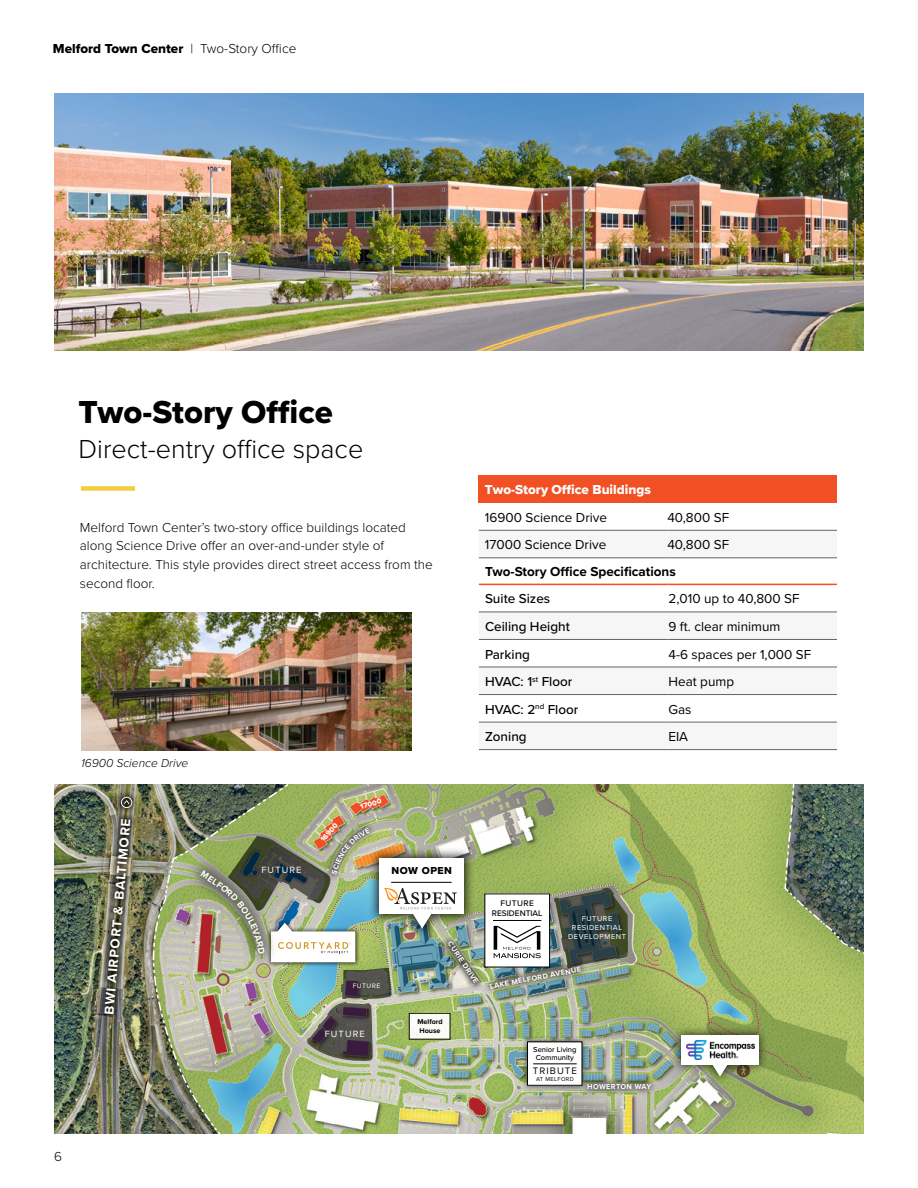
<style>
.page{position:relative;width:918px;height:1188px;background:#fff}
.page>*{position:absolute;margin:0;border:0;box-sizing:border-box;transform-origin:0 0}
.t1{font:33px "Proxima Nova Extrabld";color:#000}
.t2{font:300 27px "Proxima Nova";color:#000}
.t3{font:300 13.5px/18.8px "Proxima Nova";color:#000}
.t4{font:13.5px "Proxima Nova";color:#000}
.t5{font:500 13.5px "Proxima Nova";color:#000}
.t6{font:13.5px "Proxima Nova Extrabld";color:#000}
.t7{font:700 13.5px "Proxima Nova";color:#000}
.t8{font:13.5px "Proxima Nova Extrabld";color:#fff}
.t9{font:700 13.5px "Proxima Nova";color:#fff}
.t10{font:italic 300 12px "Proxima Nova";color:#000}
.t11{font:10.5px "Proxima Nova Extrabld";letter-spacing:.05em;color:#000}
.t12{font:9.75px "Proxima Nova";letter-spacing:.11em;color:#000}
.t13{font:9.3px "Proxima Nova";letter-spacing:.12em;color:#fff}
.t14{font:500 8.4px/10.1px "Proxima Nova";color:#000;text-align:center}
.t15{font:700 7.5px "Proxima Nova";color:#fff}
.t16{font:7.5px/9px "Proxima Nova";letter-spacing:.075em;color:#fff;text-align:center}
.t17{font:500 7.5px/8.1px "Proxima Nova";color:#000;text-align:center}
.t18{font:7.5px "Proxima Nova Extrabld";color:#fff}
.t19{font:700 7.2px/8.7px "Proxima Nova";color:#000}
.t20{font:6.75px "Proxima Nova";color:#fff}
.t21{font:5.85px "Proxima Nova";letter-spacing:.06em;color:#000}
.s1{font-family:"Proxima Nova";font-weight:300}
</style>
<div class="page">
<div style="left:479px;top:475px;width:358px;height:28px;background:#f05023"></div>
<svg style="left:479px;top:557px;width:358px;height:1px"></svg>
<hr style="left:479px;top:530px;width:188px;height:1px;background:#636466">
<hr style="left:667px;top:530px;width:170px;height:1px;background:#636466">
<hr style="left:479px;top:558px;width:188px;height:1px;background:#636466">
<hr style="left:667px;top:558px;width:170px;height:1px;background:#636466">
<svg style="left:479px;top:585px;width:358px;height:27px"></svg>
<svg style="left:479px;top:638px;width:358px;height:84px"></svg>
<hr style="left:479px;top:612px;width:190px;height:1px;background:#636466">
<hr style="left:669px;top:612px;width:168px;height:1px;background:#636466">
<hr style="left:479px;top:639px;width:190px;height:1px;background:#636466">
<hr style="left:669px;top:639px;width:168px;height:1px;background:#636466">
<hr style="left:479px;top:667px;width:190px;height:1px;background:#636466">
<hr style="left:669px;top:667px;width:168px;height:1px;background:#636466">
<hr style="left:479px;top:694px;width:190px;height:1px;background:#636466">
<hr style="left:669px;top:694px;width:168px;height:1px;background:#636466">
<hr style="left:479px;top:722px;width:190px;height:1px;background:#636466">
<hr style="left:479px;top:749px;width:190px;height:1px;background:#636466">
<hr style="left:669px;top:722px;width:168px;height:1px;background:#636466">
<hr style="left:669px;top:749px;width:168px;height:1px;background:#636466">
<hr style="left:479px;top:584px;width:190px;height:1px;background:#f05023">
<hr style="left:669px;top:584px;width:168px;height:1px;background:#f05023">
<img style="left:81px;top:612px;width:330px;height:139px">
<img style="left:54px;top:784px;width:98px;height:350px">
<img style="left:54px;top:93px;width:809px;height:258px">
<div style="left:98px;top:811px;width:39px;height:210px;background:#000;opacity:.75"></div>
<div style="left:114px;top:790px;width:25px;height:25px;background:#000;opacity:.75"></div>
<svg style="left:121px;top:797px;width:12px;height:11px"></svg>
<div style="left:81px;top:486px;width:54px;height:5px;background:#f3cd3f"></div>
<img style="left:152px;top:784px;width:712px;height:350px">
<p class="t6" style="left:53px;top:38px;width:245px">Melford Town Center <span class="s1">| Two-Story Office</span></p>
<h1 class="t1" style="left:79px;top:388px;width:256px">Two-Story Office</h1>
<h2 class="t2" style="left:79px;top:429px;width:286px">Direct-entry office space</h2>
<p class="t3" style="left:80px;top:517px;width:354px">Melford Town Center’s two-story office buildings located along Science Drive offer an over-and-under style of architecture. This style provides direct street access from the second floor.</p>
<p class="t10" style="left:81px;top:754px;width:109px">16900 Science Drive</p>
<p class="t18" style="left:359px;top:801px;width:23px;rotate:-14deg">17000</p>
<p class="t8" style="left:485px;top:480px;width:167px">Two-Story Office Buildings</p>
<p class="t4" style="left:485px;top:507px;width:124px">16900 Science Drive</p>
<p class="t4" style="left:667px;top:507px;width:63px">40,800 SF</p>
<p class="t4" style="left:485px;top:535px;width:123px">17000 Science Drive</p>
<p class="t4" style="left:667px;top:535px;width:63px">40,800 SF</p>
<p class="t7" style="left:485px;top:561px;width:192px">Two-Story Office Specifications</p>
<p class="t5" style="left:485px;top:589px;width:67px">Suite Sizes</p>
<p class="t4" style="left:669px;top:589px;width:133px">2,010 up to 40,800 SF</p>
<p class="t5" style="left:485px;top:616px;width:86px">Ceiling Height</p>
<p class="t4" style="left:669px;top:616px;width:113px">9 ft. clear minimum</p>
<p class="t5" style="left:485px;top:644px;width:47px">Parking</p>
<p class="t4" style="left:669px;top:644px;width:144px">4-6 spaces per 1,000 SF</p>
<p class="t5" style="left:485px;top:672px;width:89px">HVAC: 1<sup>st</sup> Floor</p>
<p class="t4" style="left:669px;top:672px;width:67px">Heat pump</p>
<p class="t5" style="left:485px;top:699px;width:95px">HVAC: 2<sup>nd</sup> Floor</p>
<p class="t4" style="left:669px;top:699px;width:25px">Gas</p>
<p class="t5" style="left:485px;top:727px;width:43px">Zoning</p>
<p class="t4" style="left:669px;top:727px;width:21px">EIA</p>
<p class="t9" style="left:99px;top:1014px;width:198px;rotate:-85deg">BWI AIRPORT &amp; BALTIMORE</p>
<p class="t3" style="left:54px;top:1147px;width:9px">6</p>
<p class="t13" style="left:261px;top:863px;width:42px">FUTURE</p>
<p class="t18" style="left:318px;top:836px;width:23px;rotate:-47deg">16900</p>
<p class="t20" style="left:353px;top:980px;width:29px;rotate:1deg">FUTURE</p>
<p class="t11" style="left:392px;top:863px;width:62px">NOW OPEN</p>
<p class="t15" style="left:454px;top:939px;width:50px;rotate:56deg">CURIE DRIVE</p>
<p class="t14" style="left:492px;top:897px;width:52px">FUTURE<br>RESIDENTIAL</p>
<p class="t16" style="left:568px;top:914px;width:59px">FUTURE<br>RESIDENTIAL<br>DEVELOPMENT</p>
<p class="t15" style="left:489px;top:981px;width:94px;rotate:-11deg">LAKE MELFORD AVENUE</p>
<p class="t13" style="left:325px;top:1027px;width:42px">FUTURE</p>
<p class="t19" style="left:417px;top:1018px;width:27px">Melford<br>House</p>
<p class="t17" style="left:533px;top:1045px;width:45px">Senior Living<br>Community</p>
<p class="t12" style="left:533px;top:1063px;width:46px">TRIBUTE</p>
<p class="t21" style="left:536px;top:1074px;width:39px">AT MELFORD</p>
<p class="t15" style="left:587px;top:1081px;width:20px">HOW</p>
<p class="t15" style="left:616px;top:1081px;width:27px">TON W</p>
</div>
